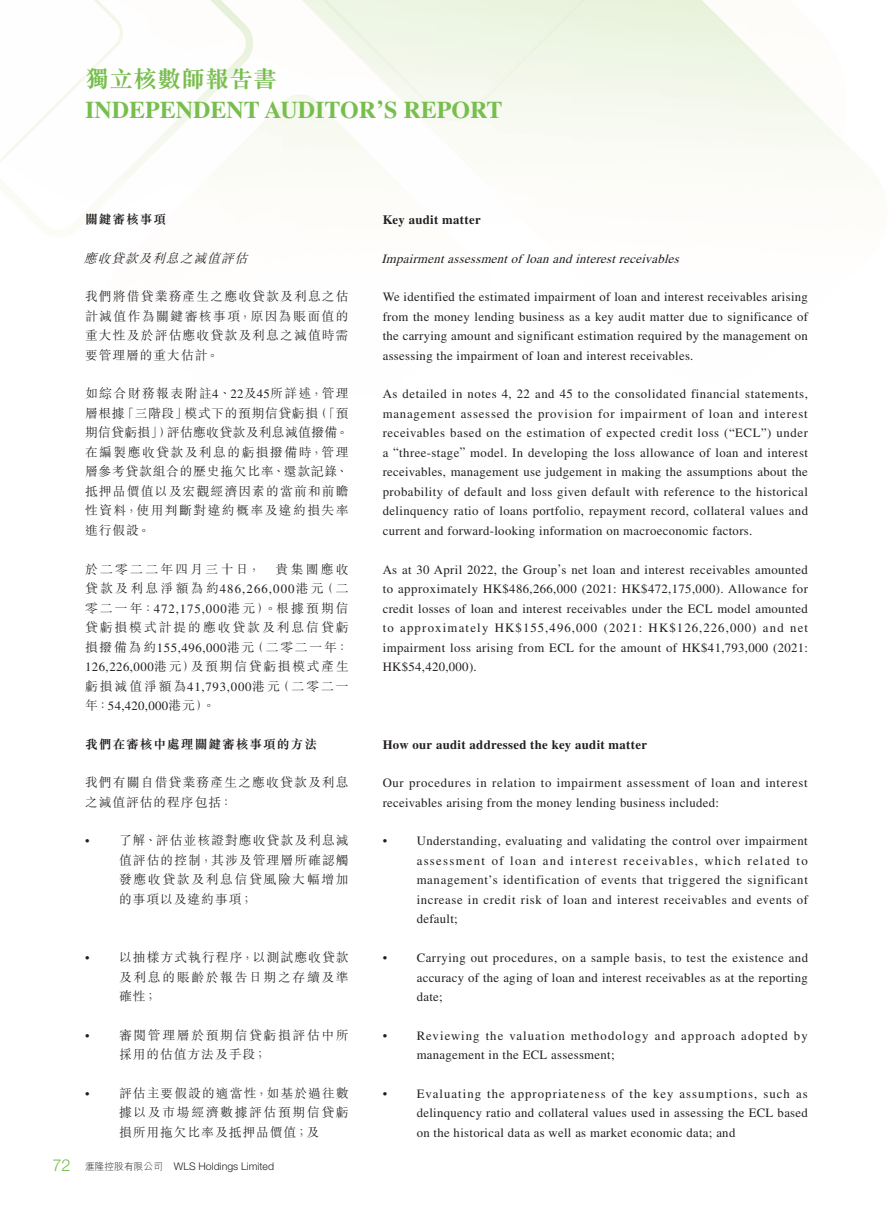
<style>
.page{position:relative;width:893px;height:1212px;background:#fff}
.page>*{position:absolute;margin:0;border:0;box-sizing:border-box;transform-origin:0 0}
.t1{font:700 24px "Times LT Std";color:#77be4e}
.t2{font:700 24px "M Sung HK";color:#77be4e}
.t3{font:12.75px/19.5px "Times LT Std";letter-spacing:.025em;color:#231f20;text-align:justify}
.t4{font:300 12.75px/19.5px "M Sung HK";letter-spacing:.095em;color:#231f20;text-align:justify}
.t5{font:12.75px/19.5px "Times LT Std";letter-spacing:.05em;color:#231f20}
.t6{font:12.75px/19.5px "Times LT Std";letter-spacing:.08em;color:#231f20}
.t7{font:700 12.75px "Times LT Std";letter-spacing:.025em;color:#231f20}
.t8{font:italic 12.75px "Times LT Std";color:#231f20}
.t9{font:300 12.75px/19.5px "M Sung HK";letter-spacing:.135em;color:#231f20}
.t10{font:700 12.75px "M Sung HK";letter-spacing:.075em;color:#231f20}
.t11{font:italic 300 12.75px "M Sung HK";color:#231f20}
.t12{font:300 10.5px "Helvetica Neue LT Std";color:#231f20}
.s1{font-family:"Times LT Std";font-weight:400}
.s2{font-family:"M Sung HK";font-weight:300}
.s3{font-size:16.5px;color:#77be4e}
.s4{font-family:"M Hei HK";font-size:9.75px}
</style>
<div class="page">
<h1 class="t2" style="left:85px;top:67px;width:193px">獨立核數師報告書</h1>
<h1 class="t1" style="left:85px;top:96px;width:419px">INDEPENDENT AUDITOR’S REPORT</h1>
<p class="t10" style="left:85px;top:213px;width:83px">關鍵審核事項</p>
<p class="t11" style="left:84px;top:249px;width:169px">應收貸款及利息之減值評估</p>
<p class="t4" style="left:85px;top:286px;width:265px">我們將借貸業務產生之應收貸款及利息之估計減值作為關鍵審核事項，原因為賬面值的重大性及於評估應收貸款及利息之減值時需要管理層的重大估計。</p>
<p class="t4" style="left:85px;top:383px;width:265px">如綜合財務報表附註<span class="s1">4</span>、<span class="s1">22</span>及<span class="s1">45</span>所詳述，管理層根據「三階段」模式下的預期信貸虧損（「預期信貸虧損」）評估應收貸款及利息減值撥備。在編製應收貸款及利息的虧損撥備時，管理層參考貸款組合的歷史拖欠比率、還款記錄、抵押品價值以及宏觀經濟因素的當前和前瞻性資料，使用判斷對違約概率及違約損失率進行假設。</p>
<p class="t4" style="left:85px;top:558px;width:265px">於二零二二年四月三十日， 貴集團應收貸款及利息淨額為約<span class="s1">486,266,000</span>港元（二零二一年：<span class="s1">472,175,000</span>港元）。根據預期信貸虧損模式計提的應收貸款及利息信貸虧損撥備為約<span class="s1">155,496,000</span>港元（二零二一年：<span class="s1">126,226,000</span>港元）及預期信貸虧損模式產生虧損減值淨額為<span class="s1">41,793,000</span>港元（二零二一</p>
<p class="t3" style="left:85px;top:696px;width:132px"><span class="s2">年：</span>54,420,000<span class="s2">港元）。</span></p>
<p class="t10" style="left:85px;top:737px;width:234px">我們在審核中處理關鍵審核事項的方法</p>
<p class="t4" style="left:85px;top:772px;width:265px">我們有關自借貸業務產生之應收貸款及利息之減值評估的程序包括：</p>
<p class="t4" style="left:119px;top:830px;width:231px;text-indent:-34px"><span class="s1">•</span> 了解、評估並核證對應收貸款及利息減值評估的控制，其涉及管理層所確認觸發應收貸款及利息信貸風險大幅增加的事項以及違約事項；</p>
<p class="t4" style="left:119px;top:947px;width:231px;text-indent:-34px"><span class="s1">•</span> 以抽樣方式執行程序，以測試應收貸款及利息的賬齡於報告日期之存續及準確性；</p>
<p class="t9" style="left:119px;top:1024px;width:231px;text-indent:-34px"><span class="s1">•</span> 審閱管理層於預期信貸虧損評估中所採用的估值方法及手段；</p>
<p class="t4" style="left:119px;top:1082px;width:231px;text-indent:-34px"><span class="s1">•</span> 評估主要假設的適當性，如基於過往數據以及市場經濟數據評估預期信貸虧損所用拖欠比率及抵押品價值；及</p>
<p class="t12" style="left:52px;top:1160px;width:223px"><span class="s3">72</span> <span class="s4">滙隆控股有限公司</span> WLS Holdings Limited</p>
<p class="t7" style="left:383px;top:212px;width:99px">Key audit matter</p>
<p class="t8" style="left:381px;top:251px;width:303px">Imp airmentassessmentof loan and interestreceivables</p>
<p class="t3" style="left:383px;top:287px;width:427px">We identified the estimated impairment of loan and interest receivables arising from the money lending business as a key audit matter due to significance of the carrying amount and significant estimation required by the management on assessing the impairment of loan and interest receivables.</p>
<p class="t3" style="left:383px;top:384px;width:427px">As detailed in notes 4, 22 and 45 to the consolidated financial statements, management assessed the provision for impairment of loan and interest receivables based on the estimation of expected credit loss (“ECL”) under a “three-stage” model. In developing the loss allowance of loan and interest receivables, management use judgement in making the assumptions about the probability of default and loss given default with reference to the historical delinquency ratio of loans portfolio, repayment record, collateral values and current and forward-looking information on macroeconomic factors.</p>
<p class="t3" style="left:383px;top:559px;width:427px">As at 30 April 2022, the Group’s net loan and interest receivables amounted to approximately HK$486,266,000 (2021: HK$472,175,000). Allowance for credit losses of loan and interest receivables under the ECL model amounted to approximately HK$155,496,000 (2021: HK$126,226,000) and net impairment loss arising from ECL for the amount of HK$41,793,000 (2021:<br>HK$54,420,000).</p>
<p class="t7" style="left:383px;top:737px;width:266px">How our audit addressed the key audit matter</p>
<p class="t5" style="left:383px;top:773px;width:426px">Our procedures in relation to impairment assessment of loan and interest receivables arising from the money lending business included:</p>
<p class="t3" style="left:417px;top:831px;width:393px;text-indent:-34px">• Understanding, evaluating and validating the control over impairment assessment of loan and interest receivables, which related to management’s identification of events that triggered the significant increase in credit risk of loan and interest receivables and events of default;</p>
<p class="t3" style="left:417px;top:948px;width:393px;text-indent:-34px">• Carrying out procedures, on a sample basis, to test the existence and accuracy of the aging of loan and interest receivables as at the reporting date;</p>
<p class="t6" style="left:417px;top:1025px;width:392px;text-indent:-34px">• Reviewing the valuation methodology and approach adopted by management in the ECL assessment;</p>
<p class="t3" style="left:417px;top:1084px;width:393px;text-indent:-34px">• Evaluating the appropriateness of the key assumptions, such as delinquency ratio and collateral values used in assessing the ECL based on the historical data as well as market economic data; and</p>
</div>
